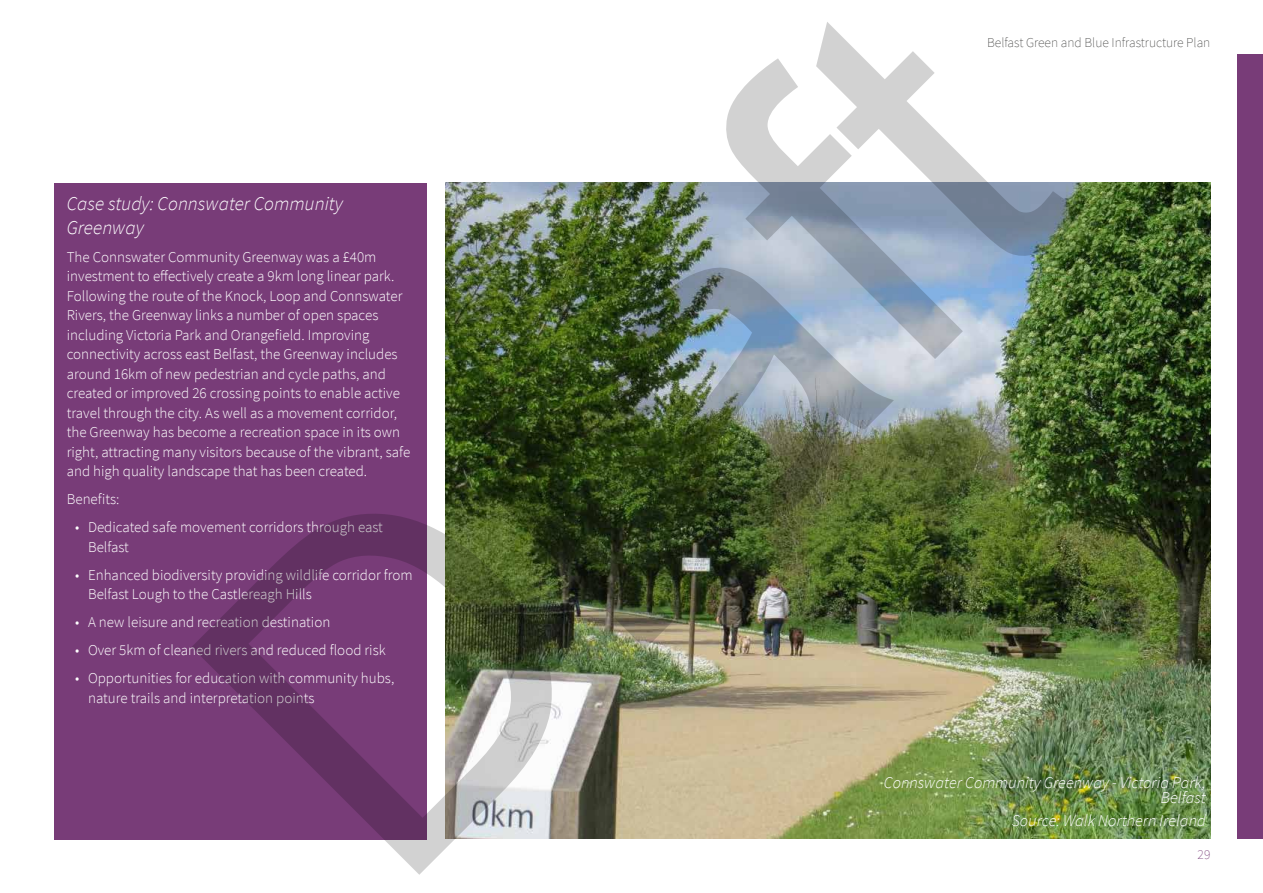
<style>
.page{position:relative;width:1263px;height:893px;background:#fff}
.page>*{position:absolute;margin:0;border:0;box-sizing:border-box;transform-origin:0 0}
.t1{font:450px "Arial";color:rgb(0 0 0/.18)}
.t2{font:italic 300 19.5px/23.4px "Source Sans Pro";color:#fff}
.t3{font:italic 300 16.5px/15px "Source Sans Pro";color:#fff;text-align:right}
.t4{font:300 15px/19.5px "Source Sans Pro";color:#fff}
.t5{font:200 13.5px "Source Sans Pro";color:#3c3c3b}
.t6{font:200 13.5px "Source Sans Pro";color:#783c78}
</style>
<div class="page">
<div style="left:1237px;top:54px;width:26px;height:785px;background:#783c78"></div>
<div style="left:54px;top:183px;width:373px;height:656px;background:#783c78"></div>
<img style="left:445px;top:183px;width:765px;height:656px">
<h1 class="t1" style="left:75px;top:579px;width:977px;rotate:-45deg">Draft</h1>
<p class="t5" style="left:987px;top:34px;width:225px">Belfast Green and Blue Infrastructure Plan</p>
<h2 class="t2" style="left:67px;top:192px;width:278px">Case study: Connswater Community<br>Greenway</h2>
<p class="t4" style="left:67px;top:247px;width:345px">The Connswater Community Greenway was a £40m investment to effectively create a 9km long linear park.<br>Following the route of the Knock, Loop and Connswater Rivers, the Greenway links a number of open spaces including Victoria Park and Orangefield. Improving connectivity across east Belfast, the Greenway includes around 16km of new pedestrian and cycle paths, and created or improved 26 crossing points to enable active travel through the city. As well as a movement corridor, the Greenway has become a recreation space in its own right, attracting many visitors because of the vibrant, safe and high quality landscape that has been created.</p>
<p class="t4" style="left:67px;top:489px;width:54px">Benefits:</p>
<p class="t4" style="left:88px;top:517px;width:296px;text-indent:-13px">• Dedicated safe movement corridors through east<br>Belfast</p>
<p class="t4" style="left:88px;top:565px;width:326px;text-indent:-13px">• Enhanced biodiversity providing wildlife corridor from<br>Belfast Lough to the Castlereagh Hills</p>
<p class="t4" style="left:75px;top:612px;width:257px">• A new leisure and recreation destination</p>
<p class="t4" style="left:75px;top:640px;width:312px">• Over 5km of cleaned rivers and reduced flood risk</p>
<p class="t4" style="left:88px;top:668px;width:308px;text-indent:-13px">• Opportunities for education with community hubs, nature trails and interpretation points</p>
<p class="t3" style="left:884px;top:775px;width:323px">Connswater Community Greenway - Victoria Park,<br>Belfast</p>
<p class="t3" style="left:1012px;top:813px;width:195px">Source: Walk Northern Ireland</p>
<p class="t6" style="left:1198px;top:846px;width:14px">29</p>
</div>
